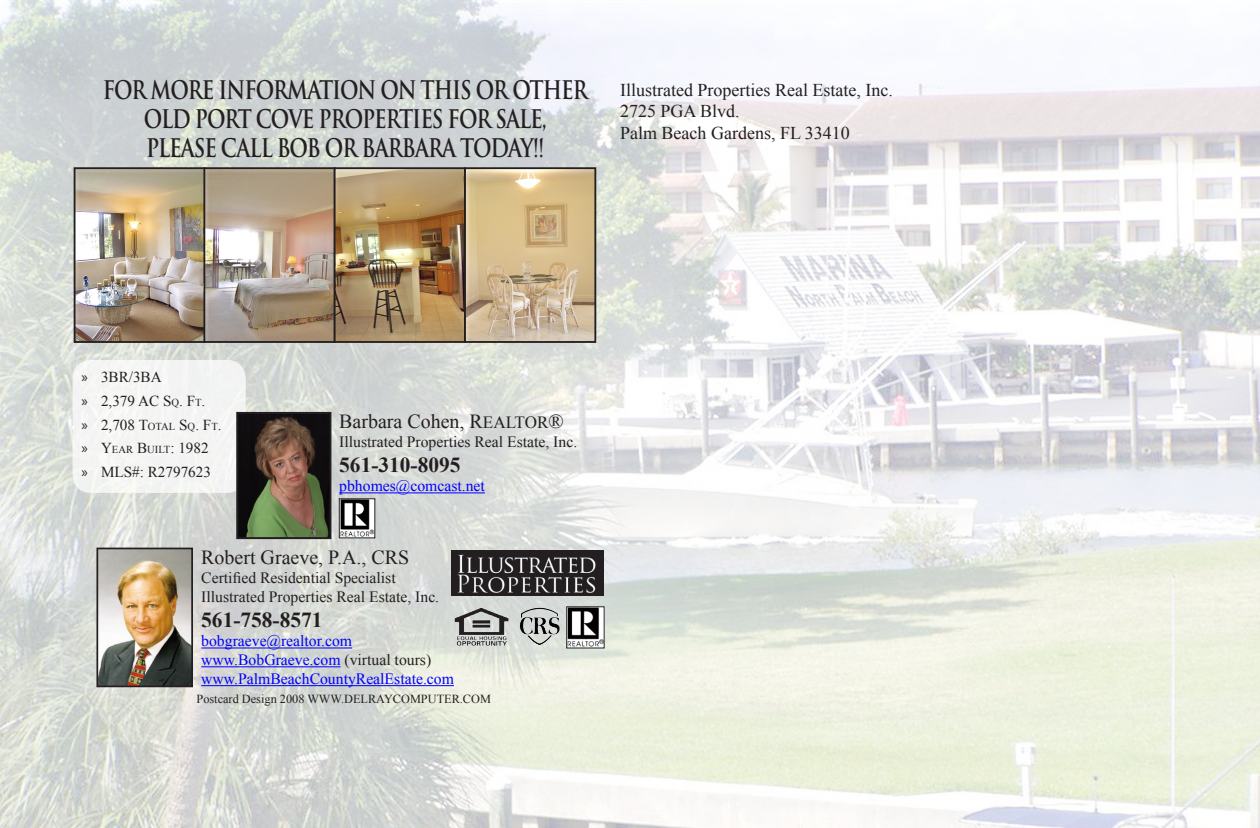
<style>
.page{position:relative;width:1260px;height:828px;background:#fff}
.page>*{position:absolute;margin:0;border:0;box-sizing:border-box;transform-origin:0 0}
.t1{font:700 25px "Trajan Pro";letter-spacing:-.05em;color:#231f20;scale:.8 1}
.t2{font:700 21.4px "Times New Roman";color:#231f20}
.t3{font:20px "Times New Roman";color:#231f20}
.t4{font:18px "Times New Roman";color:#231f20}
.t5{font:15.6px "Times New Roman";color:#00f}
.t6{font:15.6px "Times New Roman";color:#231f20}
.t7{font:15.2px "Times New Roman";color:#231f20}
.t8{font:15.2px/23.8px "Myriad Pro";color:#231f20;text-align:justify}
.t9{font:12.4px "Times New Roman";color:#231f20}
.s1{font-size:10.6px}
.s2{font-size:17.2px}
.s3{color:#231f20}
</style>
<div class="page">
<img style="left:0;top:0;width:1260px;height:828px">
<img style="left:451px;top:551px;width:153px;height:45px">
<img style="left:451px;top:606px;width:61px;height:41px">
<img style="left:520px;top:608px;width:38px;height:27px">
<img style="left:568px;top:608px;width:34px;height:38px">
<div style="left:566px;top:606px;width:38px;height:42px;border:1px solid #231f20"></div>
<hr style="left:201px;top:648px;width:151px;height:1px;background:#00f">
<hr style="left:201px;top:666px;width:140px;height:1px;background:#00f">
<hr style="left:201px;top:685px;width:253px;height:1px;background:#00f">
<img style="left:99px;top:551px;width:91px;height:133px">
<div style="left:96px;top:548px;width:97px;height:139px;border:2px solid #231f20"></div>
<div style="left:73px;top:360px;width:173px;height:133px;background:#f4f5f3;border-radius:18px"></div>
<img style="left:239px;top:415px;width:89px;height:121px">
<div style="left:236px;top:412px;width:95px;height:127px;border:2px solid #231f20"></div>
<hr style="left:339px;top:493px;width:146px;height:1px;background:#00f">
<img style="left:341px;top:500px;width:32px;height:36px">
<div style="left:339px;top:498px;width:36px;height:40px;border:1px solid #231f20"></div>
<img style="left:77px;top:170px;width:516px;height:170px">
<div style="left:74px;top:167px;width:132px;height:176px;border:2px solid #231f20"></div>
<div style="left:203px;top:167px;width:133px;height:176px;border:2px solid #231f20"></div>
<div style="left:334px;top:167px;width:132px;height:176px;border:2px solid #231f20"></div>
<div style="left:464px;top:167px;width:132px;height:176px;border:2px solid #231f20"></div>
<p class="t1" style="left:103px;top:74px;width:608px">FOR MORE INFORMATION ON THIS OR OTHER</p>
<p class="t1" style="left:144px;top:103px;width:505px">OLD PORT COVE PROPERTIES FOR SALE,</p>
<p class="t1" style="left:146px;top:132px;width:500px">PLEASE CALL BOB OR BARBARA TODAY!!</p>
<p class="t4" style="left:620px;top:78px;width:274px">Illustrated Properties Real Estate, Inc.</p>
<p class="t4" style="left:620px;top:99px;width:121px">2725 PGA Blvd.</p>
<p class="t4" style="left:620px;top:121px;width:231px">Palm Beach Gardens, FL 33410</p>
<p class="t8" style="left:82px;top:365px;width:8px">» » » » »</p>
<p class="t7" style="left:101px;top:367px;width:62px">3BR/3BA</p>
<p class="t7" style="left:101px;top:390px;width:106px">2,379 AC S<span class="s1">q</span>. F<span class="s1">t</span>.</p>
<p class="t7" style="left:101px;top:414px;width:122px">2,708 T<span class="s1">otal</span> S<span class="s1">q</span>. F<span class="s1">t</span>.</p>
<p class="t7" style="left:101px;top:438px;width:109px">Y<span class="s1">ear</span> B<span class="s1">uilt</span>: 1982</p>
<p class="t7" style="left:101px;top:462px;width:112px">MLS#: R2797623</p>
<p class="t3" style="left:339px;top:408px;width:156px">Barbara Cohen, R<span class="s2">ealtor</span></p>
<p class="t3" style="left:549px;top:408px;width:17px">®</p>
<p class="t6" style="left:339px;top:431px;width:239px">Illustrated Properties Real Estate, Inc.</p>
<p class="t2" style="left:339px;top:450px;width:123px">561-310-8095</p>
<p class="t5" style="left:339px;top:475px;width:147px">pbhomes@comcast.net</p>
<p class="t3" style="left:201px;top:544px;width:210px">Robert Graeve, P.A., CRS</p>
<p class="t6" style="left:201px;top:567px;width:196px">Certified Residential Specialist</p>
<p class="t6" style="left:201px;top:586px;width:239px">Illustrated Properties Real Estate, Inc.</p>
<p class="t2" style="left:201px;top:606px;width:123px">561-758-8571</p>
<p class="t5" style="left:201px;top:631px;width:152px">bobgraeve@realtor.com</p>
<p class="t5" style="left:201px;top:649px;width:231px">www.BobGraeve.com <span class="s3">(virtual tours)</span></p>
<p class="t5" style="left:201px;top:668px;width:254px">www.PalmBeachCountyRealEstate.com</p>
<p class="t9" style="left:197px;top:691px;width:296px">Postcard Design 2008 WWW.DELRAYCOMPUTER.COM</p>
</div>
